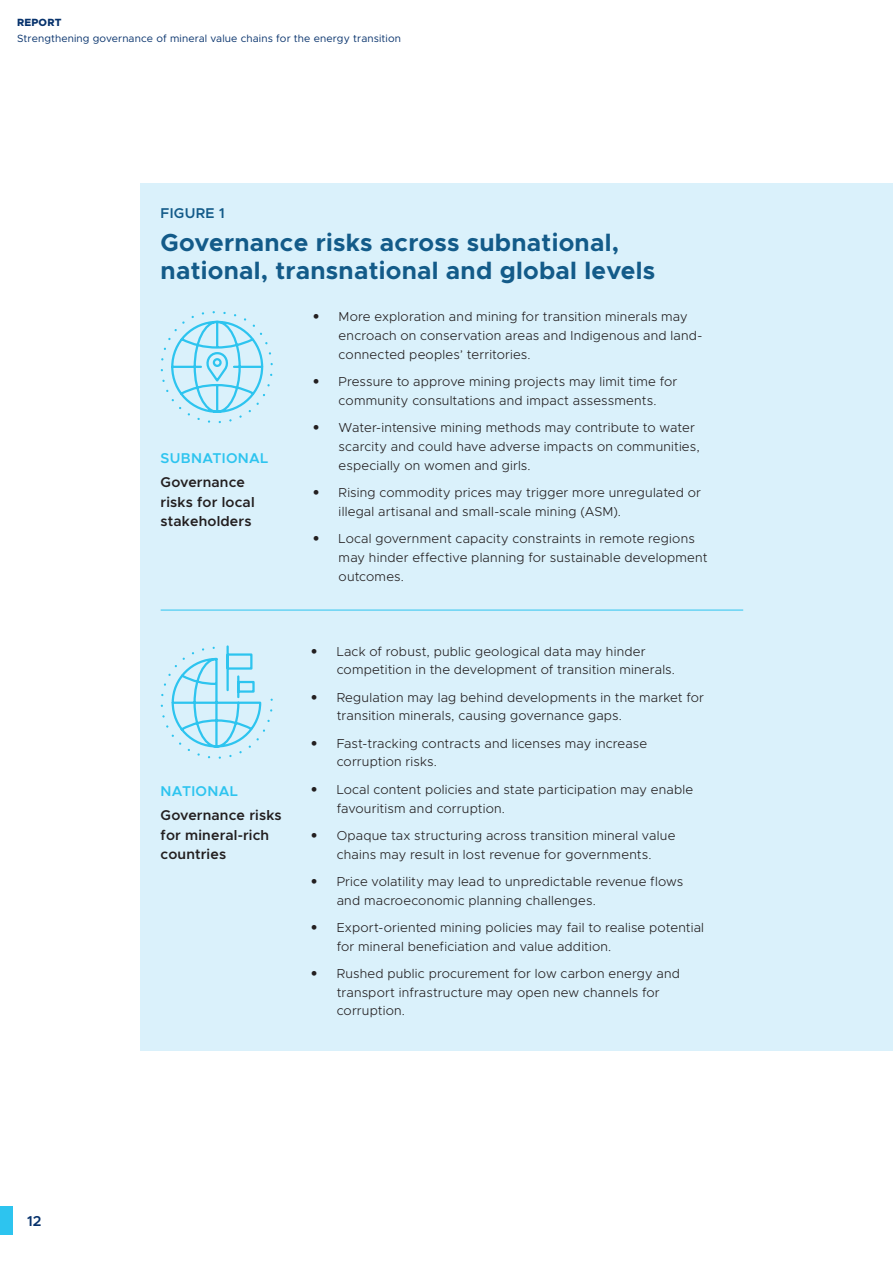
<style>
.page{position:relative;width:893px;height:1263px;background:#fff}
.page>*{position:absolute;margin:0;border:0;box-sizing:border-box;transform-origin:0 0}
.t1{font:700 24.75px/28.5px "Metropolis";letter-spacing:.01em;color:#135b89}
.t2{font:600 14.4px "Metropolis";color:#07326c}
.Body_text{font:600 14.25px/19.5px "Metropolis";letter-spacing:.01em;color:#231f20}
.Body_text-2{font:600 14.25px "Metropolis";letter-spacing:.02em;color:#2dc4ef}
.FIgure_heading{font:600 14.25px "Metropolis";letter-spacing:.015em;color:#135b89}
.t3{font:300 13.05px/18.8px "Metropolis";letter-spacing:.015em;color:#231f20}
.t4{font:10.5px "Metropolis";letter-spacing:.01em;color:#07326c}
.t5{font:800 10.5px "Metropolis";letter-spacing:.02em;color:#07326c}
.s1{font-family:"Myriad Pro";font-weight:700;font-size:18px}
</style>
<div class="page">
<div style="left:0;top:1206px;width:13px;height:29px;background:#2dc4ef"></div>
<div style="left:140px;top:183px;width:753px;height:867px;background:#daf1fb"></div>
<svg style="left:160px;top:645px;width:113px;height:114px"></svg>
<hr style="left:161px;top:610px;width:582px;height:1px;background:#2dc4ef">
<svg style="left:160px;top:311px;width:113px;height:113px"></svg>
<p class="t5" style="left:17px;top:16px;width:46px">REPORT</p>
<p class="t4" style="left:17px;top:32px;width:385px">Strengthening governance of mineral value chains for the energy transition</p>
<p class="FIgure_heading" style="left:161px;top:204px;width:66px">FIGURE 1</p>
<p class="t1" style="left:161px;top:228px;width:496px">Governance risks across subnational, national, transnational and global levels</p>
<p class="t2" style="left:27px;top:1212px;width:16px">12</p>
<p class="Body_text-2" style="left:161px;top:449px;width:109px">SUBNATIONAL</p>
<p class="Body_text" style="left:161px;top:473px;width:96px">Governance risks for local stakeholders</p>
<p class="Body_text-2" style="left:161px;top:782px;width:79px">NATIONAL</p>
<p class="Body_text" style="left:161px;top:805px;width:122px">Governance risks for mineral-rich countries</p>
<p class="t3" style="left:339px;top:308px;width:365px;text-indent:-26px"><span class="s1">•</span> More exploration and mining for transition minerals may encroach on conservation areas and Indigenous and land&shy;connected peoples’ territories.</p>
<p class="t3" style="left:313px;top:372px;width:366px;text-align:center"><span class="s1">•</span> Pressure to approve mining projects may limit time for community consultations and impact assessments.</p>
<p class="t3" style="left:339px;top:418px;width:362px;text-indent:-26px"><span class="s1">•</span> Water-intensive mining methods may contribute to water scarcity and could have adverse impacts on communities, especially on women and girls.</p>
<p class="t3" style="left:339px;top:483px;width:364px;text-indent:-26px"><span class="s1">•</span> Rising commodity prices may trigger more unregulated or illegal artisanal and small-scale mining (ASM).</p>
<p class="t3" style="left:339px;top:529px;width:370px;text-indent:-26px"><span class="s1">•</span> Local government capacity constraints in remote regions may hinder effective planning for sustainable development outcomes.</p>
<p class="t3" style="left:337px;top:642px;width:340px;text-indent:-26px"><span class="s1">•</span> Lack of robust, public geological data may hinder competition in the development of transition minerals.</p>
<p class="t3" style="left:337px;top:688px;width:369px;text-indent:-26px"><span class="s1">•</span> Regulation may lag behind developments in the market for transition minerals, causing governance gaps.</p>
<p class="t3" style="left:337px;top:734px;width:312px;text-indent:-26px"><span class="s1">•</span> Fast-tracking contracts and licenses may increase corruption risks.</p>
<p class="t3" style="left:337px;top:780px;width:358px;text-indent:-26px"><span class="s1">•</span> Local content policies and state participation may enable favouritism and corruption.</p>
<p class="t3" style="left:311px;top:826px;width:366px;text-align:center"><span class="s1">•</span> Opaque tax structuring across transition mineral value chains may result in lost revenue for governments.</p>
<p class="t3" style="left:337px;top:872px;width:348px;text-indent:-26px"><span class="s1">•</span> Price volatility may lead to unpredictable revenue flows and macroeconomic planning challenges.</p>
<p class="t3" style="left:337px;top:918px;width:369px;text-indent:-26px"><span class="s1">•</span> Export-oriented mining policies may fail to realise potential for mineral beneficiation and value addition.</p>
<p class="t3" style="left:337px;top:964px;width:345px;text-indent:-26px"><span class="s1">•</span> Rushed public procurement for low carbon energy and transport infrastructure may open new channels for corruption.</p>
</div>
